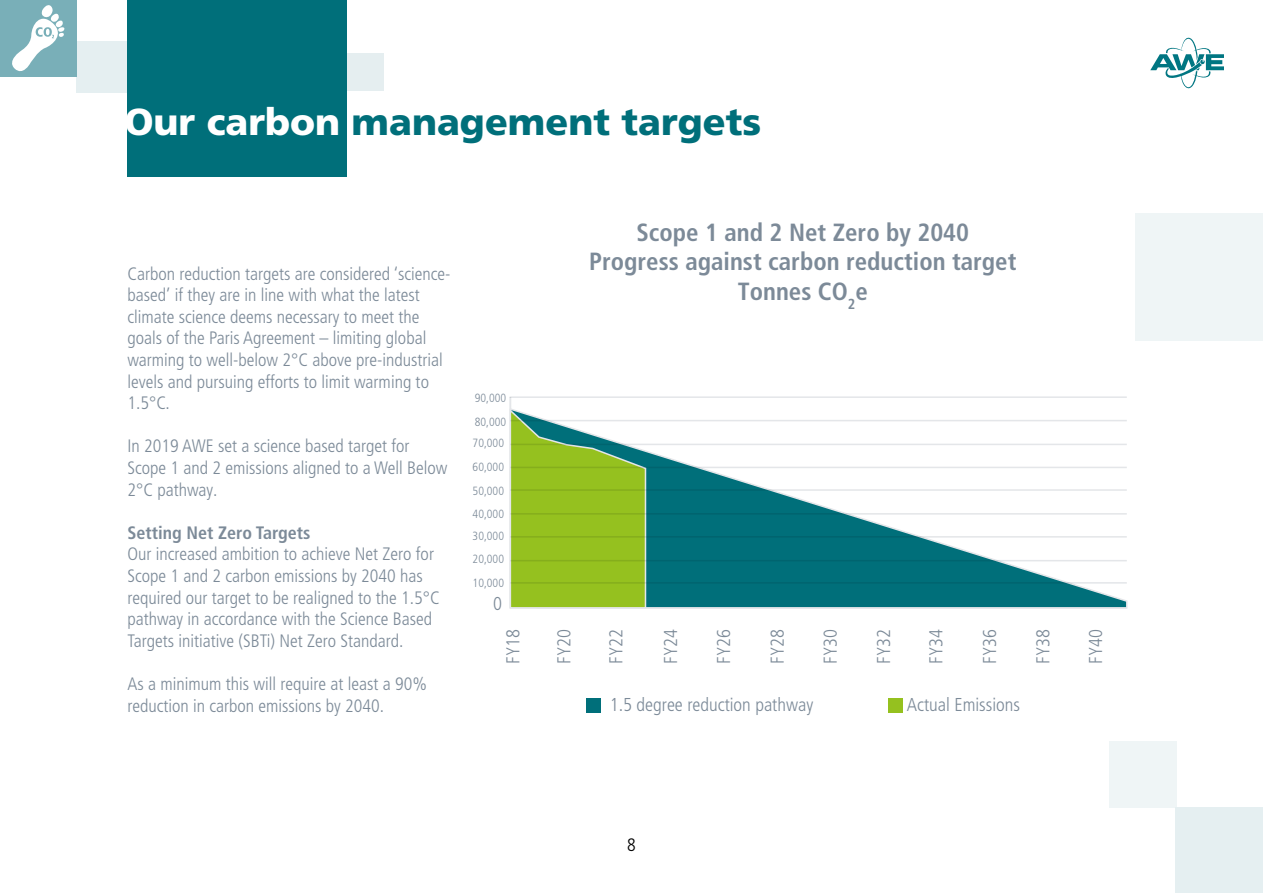
<style>
.page{position:relative;width:1263px;height:893px;background:#fff}
.page>*{position:absolute;margin:0;border:0;box-sizing:border-box;transform-origin:0 0}
.t1{font:900 37.5px "Frutiger LT Pro";color:#006f7a}
.t2{font:700 condensed 24.9px/29.8px "Frutiger LT Pro";color:#7c8a98;text-align:center}
.t3{font:300 condensed 18.6px "Frutiger LT Pro";color:#7c8a98}
.t4{font:300 condensed 18px/21.6px "Frutiger LT Pro";color:#7c8a98}
.t5{font:700 condensed 18px "Frutiger LT Pro";color:#7c8a98}
.t6{font:300 condensed 18px "Frutiger LT Pro";color:#000}
.t7{font:300 condensed 11.85px/22.8px "Frutiger LT Pro";color:#7c8a98}
.s1{color:#fff}
</style>
<div class="page">
<svg style="left:1150px;top:37px;width:74px;height:51px"></svg>
<div style="left:76px;top:42px;width:52px;height:51px;background:#e5eff1"></div>
<div style="left:347px;top:54px;width:37px;height:37px;background:#e5eef0"></div>
<div style="left:128px;top:0;width:219px;height:176px;background:#006f7a"></div>
<div style="left:0;top:0;width:76px;height:76px;background:#79afb8"></div>
<svg style="left:12px;top:5px;width:53px;height:67px"></svg>
<div style="left:1135px;top:213px;width:128px;height:127px;background:#eff5f6"></div>
<div style="left:1109px;top:741px;width:67px;height:67px;background:#eff5f6"></div>
<div style="left:1176px;top:808px;width:87px;height:85px;background:#e5eff1"></div>
<div style="left:586px;top:698px;width:14px;height:15px;background:#006f7a"></div>
<div style="left:888px;top:698px;width:15px;height:15px;background:#95c11f"></div>
<svg style="left:509px;top:397px;width:619px;height:212px"></svg>
<svg style="left:509px;top:408px;width:138px;height:201px;background:#99c346"></svg>
<hr style="left:510px;top:396px;width:617px;height:2px;background:#e4e6e9">
<hr style="left:510px;top:420px;width:617px;height:1px;background:#e4e6e9">
<hr style="left:510px;top:444px;width:617px;height:1px;background:#e4e6e9">
<hr style="left:510px;top:467px;width:617px;height:1px;background:#e4e6e9">
<hr style="left:510px;top:489px;width:617px;height:2px;background:#e4e6e9">
<hr style="left:510px;top:513px;width:617px;height:2px;background:#e4e6e9">
<hr style="left:510px;top:536px;width:617px;height:2px;background:#e4e6e9">
<hr style="left:510px;top:560px;width:617px;height:1px;background:#e4e6e9">
<hr style="left:510px;top:582px;width:617px;height:2px;background:#e4e6e9">
<h1 class="t1" style="left:124px;top:99px;width:638px"><span class="s1">Our carbon</span> management targets</h1>
<p class="t4" style="left:128px;top:263px;width:324px">Carbon reduction targets are considered ‘science&shy;based’ if they are in line with what the latest climate science deems necessary to meet the goals of the Paris Agreement – limiting global warming to well-below 2°C above pre-industrial levels and pursuing efforts to limit warming to 1.5°C.</p>
<p class="t4" style="left:128px;top:435px;width:321px">In 2019 AWE set a science based target for<br>Scope 1 and 2 emissions aligned to a Well Below<br>2°C pathway.</p>
<p class="t5" style="left:128px;top:522px;width:185px">Setting Net Zero Targets</p>
<p class="t4" style="left:128px;top:543px;width:314px">Our increased ambition to achieve Net Zero for Scope 1 and 2 carbon emissions by 2040 has required our target to be realigned to the 1.5°C pathway in accordance with the Science Based Targets initiative (SBTi) Net Zero Standard.</p>
<p class="t4" style="left:128px;top:673px;width:301px">As a minimum this will require at least a 90% reduction in carbon emissions by 2040.</p>
<p class="t7" style="left:475px;top:386px;width:33px">90,000</p>
<p class="t7" style="left:475px;top:410px;width:33px">80,000</p>
<p class="t7" style="left:473px;top:432px;width:33px">70,000</p>
<p class="t7" style="left:473px;top:455px;width:33px">60,000</p>
<p class="t7" style="left:473px;top:479px;width:33px">50,000</p>
<p class="t7" style="left:473px;top:502px;width:33px">40,000</p>
<p class="t7" style="left:473px;top:525px;width:33px">30,000<br>20,000</p>
<p class="t7" style="left:473px;top:571px;width:33px">10,000</p>
<p class="t3" style="left:493px;top:593px;width:10px">0</p>
<h2 class="t2" style="left:589px;top:217px;width:429px">Scope 1 and 2 Net Zero by 2040<br>Progress against carbon reduction target<br>Tonnes CO<sub>2</sub>e</h2>
<p class="t3" style="left:502px;top:664px;width:36px;rotate:-90deg">FY18</p>
<p class="t3" style="left:553px;top:664px;width:36px;rotate:-90deg">FY20</p>
<p class="t3" style="left:605px;top:664px;width:36px;rotate:-90deg">FY22</p>
<p class="t3" style="left:660px;top:664px;width:36px;rotate:-90deg">FY24</p>
<p class="t3" style="left:713px;top:664px;width:36px;rotate:-90deg">FY26</p>
<p class="t3" style="left:767px;top:664px;width:36px;rotate:-90deg">FY28</p>
<p class="t3" style="left:820px;top:664px;width:36px;rotate:-90deg">FY30</p>
<p class="t3" style="left:873px;top:664px;width:36px;rotate:-90deg">FY32</p>
<p class="t3" style="left:925px;top:664px;width:36px;rotate:-90deg">FY34</p>
<p class="t3" style="left:979px;top:664px;width:36px;rotate:-90deg">FY36</p>
<p class="t3" style="left:1032px;top:664px;width:36px;rotate:-90deg">FY38</p>
<p class="t3" style="left:1085px;top:664px;width:36px;rotate:-90deg">FY40</p>
<p class="t3" style="left:610px;top:694px;width:205px">1.5 degree reduction pathway</p>
<p class="t3" style="left:907px;top:694px;width:115px">Actual Emissions</p>
<p class="t6" style="left:627px;top:835px;width:10px">8</p>
</div>
